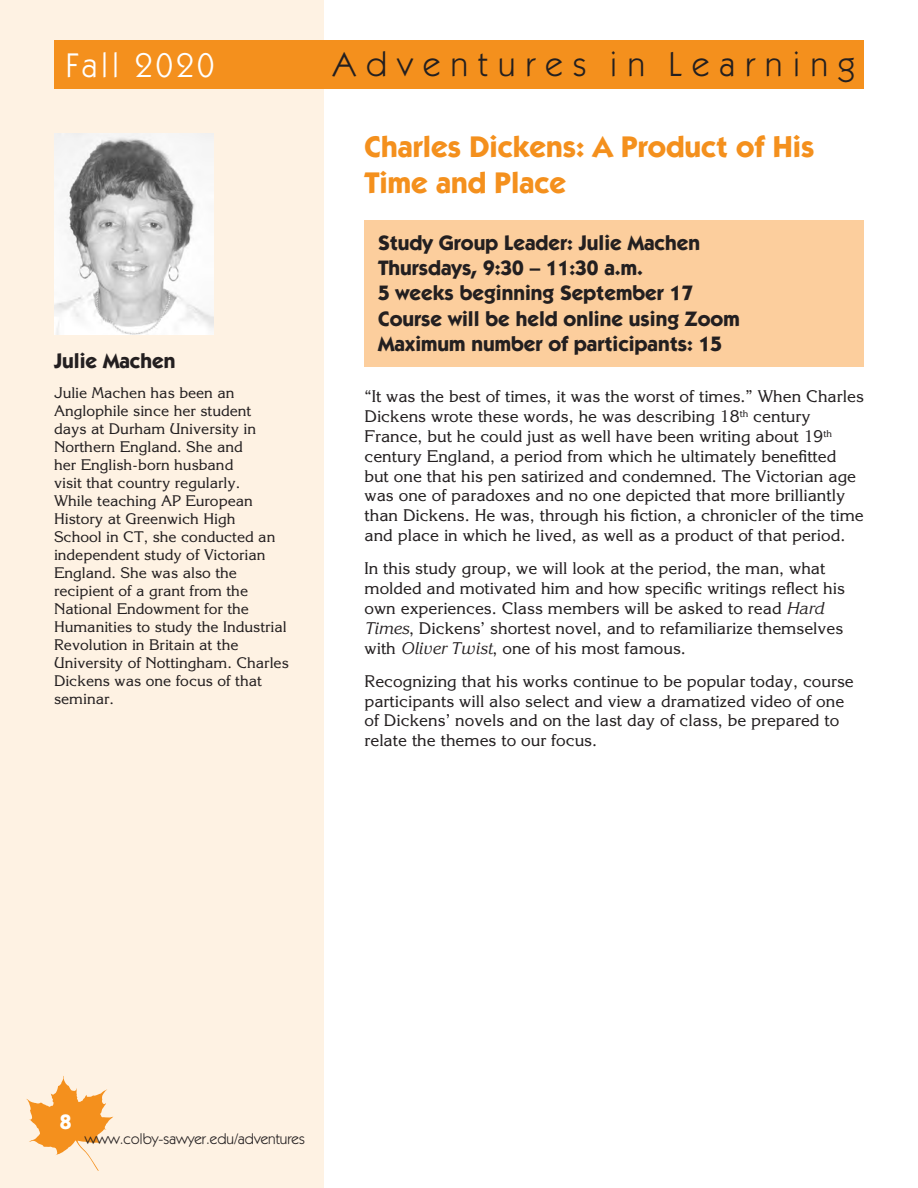
<style>
.page{position:relative;width:918px;height:1188px;background:#fff}
.page>*{position:absolute;margin:0;border:0;box-sizing:border-box;transform-origin:0 0}
.t1{font:34.35px "Itc Kabel";letter-spacing:.3em;color:#231f20}
.t2{font:34.35px "Itc Kabel";letter-spacing:.1em;color:#fff}
.t3{font:700 30px/36px "Itc Kabel";color:#f4901d}
.t4{font:700 21px/25.2px "Itc Kabel";color:#231f20}
.t5{font:700 21px "Itc Kabel";color:#fff}
.t6{font:16.5px/19.8px "Korinna";color:#231f20}
.t7{font:15px/18px "Korinna";color:#231f20}
.t8{font:15px "Itc Kabel";color:#231f20}
.s1{font-style:italic}
</style>
<div class="page">
<div style="left:0;top:0;width:324px;height:1188px;background:#fef2e3"></div>
<svg style="left:26px;top:1076px;width:88px;height:95px"></svg>
<div style="left:54px;top:40px;width:810px;height:49px;background:#f4901d"></div>
<div style="left:364px;top:220px;width:500px;height:147px;background:#fcce9d"></div>
<img style="left:54px;top:134px;width:160px;height:200px">
<h1 class="t2" style="left:65px;top:45px;width:150px">Fall 2020</h1>
<h1 class="t1" style="left:333px;top:45px;width:524px">Adventures in Learning</h1>
<p class="t4" style="left:54px;top:348px;width:123px">Julie Machen</p>
<p class="t7" style="left:54px;top:384px;width:236px">Julie Machen has been an<br>Anglophile since her student<br>days at Durham University in<br>Northern England. She and<br>her English-born husband<br>visit that country regularly.<br>While teaching AP European<br>History at Greenwich High<br>School in CT, she conducted an independent study of Victorian<br>England. She was also the recipient of a grant from the<br>National Endowment for the<br>Humanities to study the Industrial<br>Revolution in Britain at the<br>University of Nottingham. Charles<br>Dickens was one focus of that seminar.</p>
<h2 class="t3" style="left:364px;top:128px;width:452px">Charles Dickens: A Product of His<br>Time and Place</h2>
<p class="t4" style="left:378px;top:230px;width:363px">Study Group Leader: Julie Machen<br>Thursdays, 9:30 – 11:30 a.m.<br>5 weeks beginning September 17<br>Course will be held online using Zoom<br>Maximum number of participants: 15</p>
<p class="t6" style="left:364px;top:387px;width:501px">“It was the best of times, it was the worst of times.” When Charles Dickens wrote these words, he was describing 18<sup>th</sup> century France, but he could just as well have been writing about 19<sup>th </sup>century England, a period from which he ultimately benefitted but one that his pen satirized and condemned. The Victorian age was one of paradoxes and no one depicted that more brilliantly than Dickens. He was, through his fiction, a chronicler of the time and place in which he lived, as well as a product of that period.</p>
<p class="t6" style="left:365px;top:558px;width:482px">In this study group, we will look at the period, the man, what molded and motivated him and how specific writings reflect his own experiences. Class members will be asked to read <span class="s1">Hard Times</span>, Dickens’ shortest novel, and to refamiliarize themselves with <span class="s1">Oliver Twist</span>, one of his most famous.</p>
<p class="t6" style="left:365px;top:671px;width:491px">Recognizing that his works continue to be popular today, course participants will also select and view a dramatized video of one of Dickens’ novels and on the last day of class, be prepared to relate the themes to our focus.</p>
<p class="t5" style="left:60px;top:1109px;width:13px">8</p>
<p class="t8" style="left:85px;top:1130px;width:221px">www.colby-sawyer.edu/adventures</p>
</div>
